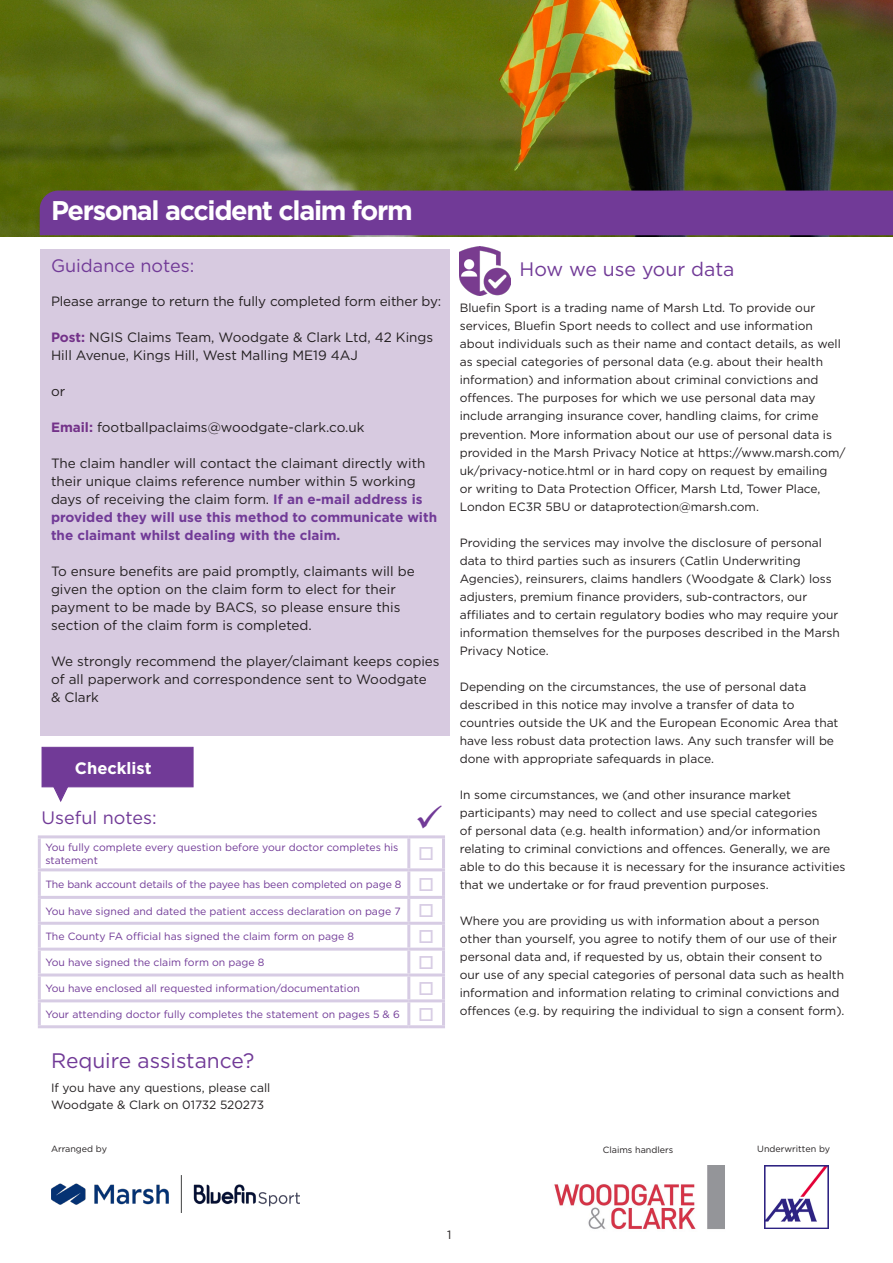
<style>
.page{position:relative;width:893px;height:1263px;background:#fff}
.page>*{position:absolute;margin:0;border:0;box-sizing:border-box;transform-origin:0 0}
.t1{font:700 27px "Gotham";letter-spacing:-.05em;color:#fff}
.t2{font:21px "Gotham";color:#713a97}
.t3{font:19.5px "Gotham";color:#713a97}
.t4{font:18px "Gotham";color:#713a97}
.t5{font:700 16.5px "Gotham";color:#fff}
.Body_copy{font:13.5px/18px "Gotham";color:#231f20}
.t6{font:12px/18px "Gotham";color:#231f20}
.t7{font:10.5px/12.6px "Gotham";color:#713a97}
.t8{font:9px "Gotham";color:#231f20}
.s1{font-weight:700;color:#733289}
.s2{font-weight:700;color:#713a97}
</style>
<div class="page">
<div style="left:40px;top:249px;width:410px;height:487px;background:#d7cae0"></div>
<div style="left:42px;top:747px;width:151px;height:40px;background:#713a97;border:1px solid #713a97"></div>
<svg style="left:51px;top:785px;width:19px;height:17px"></svg>
<hr style="left:38px;top:835px;width:371px;height:3px;background:#d7cce4">
<hr style="left:38px;top:838px;width:3px;height:30px;background:#d7cce4">
<hr style="left:409px;top:835px;width:36px;height:3px;background:#d7cce4">
<hr style="left:407px;top:838px;width:3px;height:30px;background:#d7cce4">
<hr style="left:442px;top:838px;width:3px;height:30px;background:#d7cce4">
<hr style="left:38px;top:868px;width:371px;height:3px;background:#d7cce4">
<hr style="left:38px;top:871px;width:3px;height:25px;background:#d7cce4">
<hr style="left:409px;top:868px;width:36px;height:3px;background:#d7cce4">
<hr style="left:407px;top:871px;width:3px;height:25px;background:#d7cce4">
<hr style="left:442px;top:871px;width:3px;height:25px;background:#d7cce4">
<hr style="left:38px;top:896px;width:371px;height:3px;background:#d7cce4">
<hr style="left:38px;top:899px;width:3px;height:23px;background:#d7cce4">
<hr style="left:409px;top:896px;width:36px;height:3px;background:#d7cce4">
<hr style="left:407px;top:899px;width:3px;height:23px;background:#d7cce4">
<hr style="left:442px;top:899px;width:3px;height:23px;background:#d7cce4">
<hr style="left:38px;top:922px;width:371px;height:3px;background:#d7cce4">
<hr style="left:38px;top:925px;width:3px;height:23px;background:#d7cce4">
<hr style="left:409px;top:922px;width:36px;height:3px;background:#d7cce4">
<hr style="left:407px;top:925px;width:3px;height:23px;background:#d7cce4">
<hr style="left:442px;top:925px;width:3px;height:23px;background:#d7cce4">
<hr style="left:38px;top:948px;width:371px;height:3px;background:#d7cce4">
<hr style="left:38px;top:951px;width:3px;height:22px;background:#d7cce4">
<hr style="left:409px;top:948px;width:36px;height:3px;background:#d7cce4">
<hr style="left:407px;top:951px;width:3px;height:22px;background:#d7cce4">
<hr style="left:442px;top:951px;width:3px;height:22px;background:#d7cce4">
<hr style="left:38px;top:973px;width:371px;height:3px;background:#d7cce4">
<hr style="left:38px;top:976px;width:3px;height:23px;background:#d7cce4">
<hr style="left:409px;top:973px;width:36px;height:3px;background:#d7cce4">
<hr style="left:407px;top:976px;width:3px;height:23px;background:#d7cce4">
<hr style="left:442px;top:976px;width:3px;height:23px;background:#d7cce4">
<hr style="left:38px;top:999px;width:371px;height:3px;background:#d7cce4">
<hr style="left:38px;top:1002px;width:3px;height:23px;background:#d7cce4">
<hr style="left:409px;top:999px;width:36px;height:3px;background:#d7cce4">
<hr style="left:407px;top:1002px;width:3px;height:23px;background:#d7cce4">
<hr style="left:442px;top:1002px;width:3px;height:23px;background:#d7cce4">
<hr style="left:38px;top:1025px;width:371px;height:3px;background:#d7cce4">
<hr style="left:409px;top:1025px;width:36px;height:3px;background:#d7cce4">
<img style="left:51px;top:1176px;width:249px;height:36px">
<img style="left:0;top:0;width:893px;height:236px">
<div style="left:39px;top:190px;width:854px;height:46px;background:#713a97"></div>
<img style="left:765px;top:1165px;width:63px;height:64px">
<img style="left:554px;top:1165px;width:171px;height:65px">
<img style="left:459px;top:246px;width:52px;height:50px">
<p class="t1" style="left:51px;top:193px;width:363px">Personal accident claim form</p>
<p class="t4" style="left:51px;top:254px;width:145px">Guidance notes:</p>
<p class="Body_copy" style="left:51px;top:292px;width:392px">Please arrange to return the fully completed form either by:</p>
<p class="Body_copy" style="left:51px;top:328px;width:384px"><span class="s1">Post:</span> NGIS Claims Team, Woodgate &amp; Clark Ltd, 42 Kings<br>Hill Avenue, Kings Hill, West Malling ME19 4AJ</p>
<p class="Body_copy" style="left:51px;top:382px;width:16px">or</p>
<p class="Body_copy" style="left:51px;top:418px;width:315px"><span class="s1">Email:</span> footballpaclaims@woodgate-clark.co.uk</p>
<p class="Body_copy" style="left:51px;top:454px;width:388px">The claim handler will contact the claimant directly with their unique claims reference number within 5 working days of receiving the claim form. <span class="s2">If an e-mail address is provided they will use this method to communicate with the claimant whilst dealing with the claim.</span></p>
<p class="Body_copy" style="left:51px;top:562px;width:365px">To ensure benefits are paid promptly, claimants will be given the option on the claim form to elect for their payment to be made by BACS, so please ensure this section of the claim form is completed.</p>
<p class="Body_copy" style="left:51px;top:652px;width:390px">We strongly recommend the player/claimant keeps copies of all paperwork and correspondence sent to Woodgate<br>&amp; Clark</p>
<p class="t5" style="left:75px;top:758px;width:78px">Checklist</p>
<p class="t4" style="left:42px;top:806px;width:117px">Useful notes:</p>
<p class="t7" style="left:45px;top:841px;width:355px">You fully complete every question before your doctor completes his statement</p>
<p class="t7" style="left:45px;top:877px;width:358px">The bank account details of the payee has been completed on page 8</p>
<p class="t7" style="left:45px;top:904px;width:357px">You have signed and dated the patient access declaration on page 7</p>
<p class="t7" style="left:45px;top:930px;width:310px">The County FA official has signed the claim form on page 8</p>
<p class="t7" style="left:45px;top:956px;width:221px">You have signed the claim form on page 8</p>
<p class="t7" style="left:45px;top:982px;width:316px">You have enclosed all requested information/documentation</p>
<p class="t7" style="left:45px;top:1008px;width:356px">Your attending doctor fully completes the statement on pages 5 &amp; 6</p>
<p class="t2" style="left:51px;top:1047px;width:205px">Require assistance?</p>
<p class="t6" style="left:51px;top:1079px;width:221px">If you have any questions, please call</p>
<p class="t6" style="left:51px;top:1095px;width:215px">Woodgate &amp; Clark on 01732 520273</p>
<p class="t8" style="left:51px;top:1143px;width:57px">Arranged by</p>
<p class="t3" style="left:520px;top:257px;width:216px">How we use your data</p>
<p class="t6" style="left:460px;top:299px;width:387px">Bluefin Sport is a trading name of Marsh Ltd. To provide our services, Bluefin Sport needs to collect and use information about individuals such as their name and contact details, as well as special categories of personal data (e.g. about their health information) and information about criminal convictions and offences. The purposes for which we use personal data may include arranging insurance cover, handling claims, for crime prevention. More information about our use of personal data is provided in the Marsh Privacy Notice at https://www.marsh.com/ uk/privacy-notice.html or in hard copy on request by emailing<br>or writing to Data Protection Officer, Marsh Ltd, Tower Place, London EC3R 5BU or dataprotection@marsh.com.</p>
<p class="t6" style="left:460px;top:533px;width:382px">Providing the services may involve the disclosure of personal data to third parties such as insurers (Catlin Underwriting Agencies), reinsurers, claims handlers (Woodgate &amp; Clark) loss adjusters, premium finance providers, sub-contractors, our affiliates and to certain regulatory bodies who may require your information themselves for the purposes described in the Marsh Privacy Notice.</p>
<p class="t6" style="left:460px;top:677px;width:380px">Depending on the circumstances, the use of personal data described in this notice may involve a transfer of data to countries outside the UK and the European Economic Area that have less robust data protection laws. Any such transfer will be done with appropriate safequards in place.</p>
<p class="t6" style="left:460px;top:785px;width:387px">In some circumstances, we (and other insurance market participants) may need to collect and use special categories<br>of personal data (e.g. health information) and/or information relating to criminal convictions and offences. Generally, we are able to do this because it is necessary for the insurance activities that we undertake or for fraud prevention purposes.</p>
<p class="t6" style="left:460px;top:911px;width:386px">Where you are providing us with information about a person other than yourself, you agree to notify them of our use of their personal data and, if requested by us, obtain their consent to our use of any special categories of personal data such as health information and information relating to criminal convictions and offences (e.g. by requiring the individual to sign a consent form).</p>
<p class="t8" style="left:603px;top:1144px;width:72px">Claims handlers</p>
<p class="t8" style="left:757px;top:1143px;width:74px">Underwritten by</p>
<p class="t6" style="left:447px;top:1225px;width:6px">1</p>
</div>
